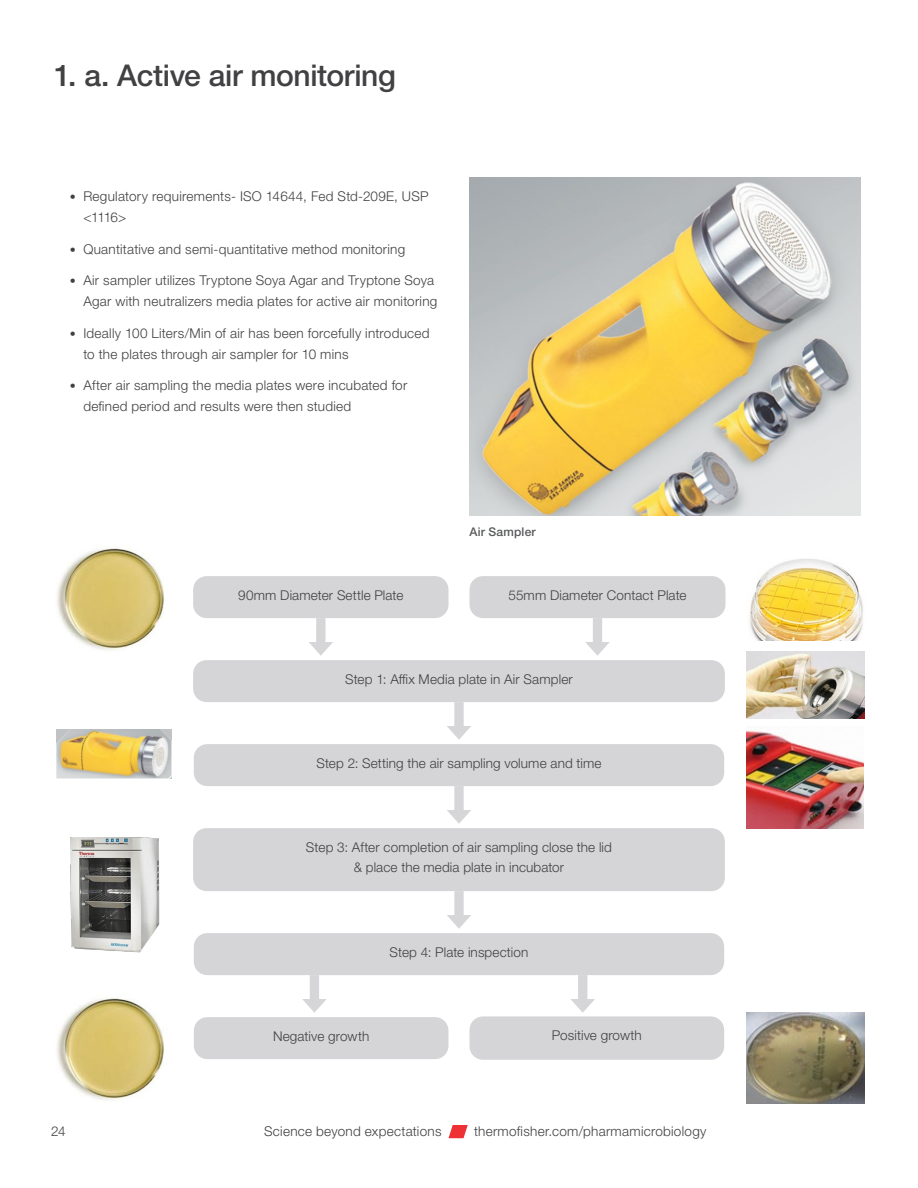
<style>
.page{position:relative;width:918px;height:1188px;background:#fff}
.page>*{position:absolute;margin:0;border:0;box-sizing:border-box;transform-origin:0 0}
.t1{font:500 30px "Helvetica Neue LTW1 G";letter-spacing:-.01em;color:#414042}
.t2{font:300 13.5px/21px "Helvetica Neue LTW1 G";letter-spacing:.015em;color:#414042}
.t3{font:500 12px "Helvetica Neue LTW1 G";letter-spacing:.02em;color:#58595b}
.s1{font-size:12px}
</style>
<div class="page">
<img style="left:470px;top:178px;width:390px;height:338px">
<img style="left:57px;top:548px;width:108px;height:103px">
<img style="left:57px;top:998px;width:108px;height:103px">
<img style="left:750px;top:559px;width:113px;height:82px">
<img style="left:747px;top:651px;width:117px;height:67px">
<img style="left:56px;top:729px;width:115px;height:49px">
<img style="left:746px;top:730px;width:118px;height:98px">
<img style="left:747px;top:1013px;width:117px;height:91px">
<div style="left:193px;top:660px;width:532px;height:42px;background:#d5d5d7;border-radius:14px"></div>
<div style="left:193px;top:576px;width:255px;height:42px;background:#d5d5d7;border-radius:14px"></div>
<div style="left:470px;top:576px;width:256px;height:42px;background:#d5d5d7;border-radius:14px"></div>
<div style="left:194px;top:744px;width:530px;height:42px;background:#d5d5d7;border-radius:14px"></div>
<div style="left:194px;top:933px;width:530px;height:42px;background:#d5d5d7;border-radius:14px"></div>
<div style="left:194px;top:1017px;width:254px;height:42px;background:#d5d5d7;border-radius:14px"></div>
<div style="left:470px;top:1016px;width:254px;height:44px;background:#d5d5d7;border-radius:14px"></div>
<div style="left:193px;top:828px;width:532px;height:63px;background:#d5d5d7;border-radius:14px"></div>
<svg style="left:571px;top:975px;width:24px;height:38px"></svg>
<svg style="left:447px;top:786px;width:24px;height:38px"></svg>
<svg style="left:447px;top:891px;width:24px;height:38px"></svg>
<svg style="left:447px;top:702px;width:24px;height:38px"></svg>
<svg style="left:309px;top:618px;width:24px;height:38px"></svg>
<svg style="left:585px;top:618px;width:25px;height:38px"></svg>
<svg style="left:302px;top:975px;width:25px;height:38px"></svg>
<img style="left:70px;top:837px;width:90px;height:116px">
<svg style="left:448px;top:1125px;width:20px;height:13px"></svg>
<h1 class="t1" style="left:54px;top:57px;width:343px">1. a. Active air monitoring</h1>
<p class="t2" style="left:83px;top:186px;width:347px;text-indent:-14px"><span class="s1">•</span> Regulatory requirements- ISO 14644, Fed Std-209E, USP &lt;1116&gt;</p>
<p class="t2" style="left:70px;top:238px;width:337px"><span class="s1">•</span> Quantitative and semi-quantitative method monitoring</p>
<p class="t2" style="left:70px;top:270px;width:369px;text-align:right"><span class="s1">•</span> Air sampler utilizes Tryptone Soya Agar and Tryptone Soya<br>Agar with neutralizers media plates for active air monitoring</p>
<p class="t2" style="left:83px;top:322px;width:348px;text-indent:-14px"><span class="s1">•</span> Ideally 100 Liters/Min of air has been forcefully introduced to the plates through air sampler for 10 mins</p>
<p class="t2" style="left:83px;top:375px;width:325px;text-indent:-14px"><span class="s1">•</span> After air sampling the media plates were incubated for defined period and results were then studied</p>
<p class="t3" style="left:470px;top:525px;width:68px">Air Sampler</p>
<p class="t2" style="left:238px;top:585px;width:167px">90mm Diameter Settle Plate</p>
<p class="t2" style="left:508px;top:585px;width:180px">55mm Diameter Contact Plate</p>
<p class="t2" style="left:345px;top:669px;width:229px">Step 1: Affix Media plate in Air Sampler</p>
<p class="t2" style="left:316px;top:753px;width:287px">Step 2: Setting the air sampling volume and time</p>
<p class="t2" style="left:306px;top:838px;width:308px;line-height:19.5px;text-align:center">Step 3: After completion of air sampling close the lid &amp; place the media plate in incubator</p>
<p class="t2" style="left:390px;top:942px;width:140px">Step 4: Plate inspection</p>
<p class="t2" style="left:273px;top:1026px;width:98px">Negative growth</p>
<p class="t2" style="left:552px;top:1025px;width:92px">Positive growth</p>
<p class="t2" style="left:51px;top:1120px;width:16px">24</p>
<p class="t2" style="left:264px;top:1120px;width:179px">Science beyond expectations</p>
<p class="t2" style="left:474px;top:1120px;width:234px">thermofisher.com/pharmamicrobiology</p>
</div>
